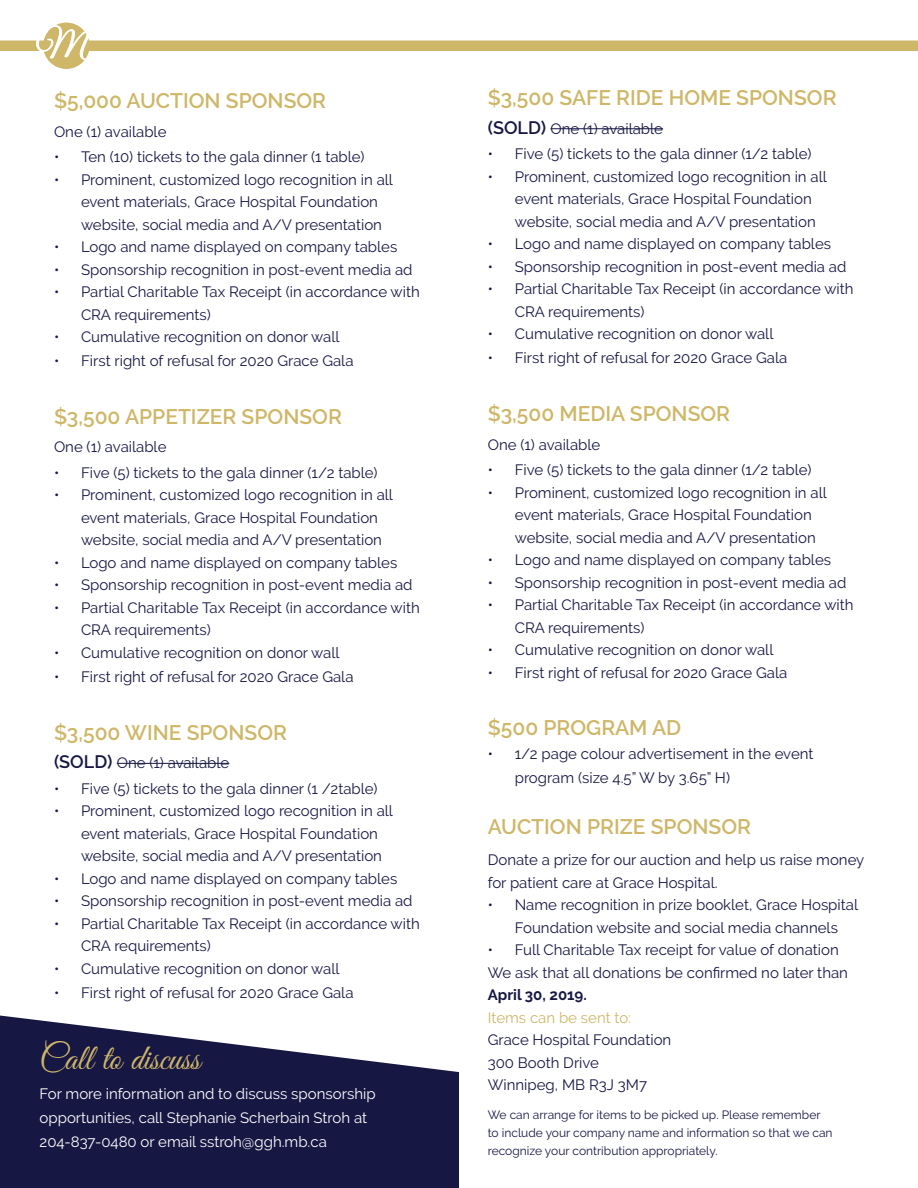
<style>
.page{position:relative;width:918px;height:1188px;background:#fff}
.page>*{position:absolute;margin:0;border:0;box-sizing:border-box;transform-origin:0 0}
.t1{font:36px "Great Vibes";color:#ceb768}
.t2{font:600 21px "Raleway";color:#ceb768}
.t3{font:15px/22.5px "Raleway";color:#171744}
.t4{font:15px/24px "Raleway";color:#fff}
.t5{font:15px "Raleway";color:#ceb768}
.t6{font:700 15px "Raleway";color:#171744}
.t7{font:12px/18px "Raleway";color:#171744}
.s1{font-weight:600;font-size:18px}
</style>
<div class="page">
<hr style="left:117px;top:763px;width:112px;height:1px;background:#171744">
<hr style="left:551px;top:128px;width:112px;height:1px;background:#171744">
<svg style="left:0;top:1015px;width:459px;height:173px;fill:#171744"></svg>
<div style="left:0;top:40px;width:918px;height:11px;background:#ceb768"></div>
<div style="left:43px;top:23px;width:47px;height:46px;background:#ceb768;border-radius:50%"></div>
<svg style="left:36px;top:23px;width:54px;height:37px"></svg>
<h2 class="t2" style="left:54px;top:88px;width:274px">$5,000 AUCTION SPONSOR</h2>
<p class="t3" style="left:54px;top:120px;width:114px">One (1) available</p>
<p class="t3" style="left:54px;top:145px;width:312px">• Ten (10) tickets to the gala dinner (1 table)</p>
<p class="t3" style="left:81px;top:168px;width:314px;text-indent:-27px">• Prominent, customized logo recognition in all event materials, Grace Hospital Foundation website, social media and A/V presentation</p>
<p class="t3" style="left:54px;top:235px;width:345px">• Logo and name displayed on company tables</p>
<p class="t3" style="left:54px;top:258px;width:360px">• Sponsorship recognition in post-event media ad</p>
<p class="t3" style="left:81px;top:280px;width:340px;text-indent:-27px">• Partial Charitable Tax Receipt (in accordance with<br>CRA requirements)</p>
<p class="t3" style="left:54px;top:325px;width:287px">• Cumulative recognition on donor wall</p>
<p class="t3" style="left:54px;top:349px;width:301px">• First right of refusal for 2020 Grace Gala</p>
<h2 class="t2" style="left:54px;top:404px;width:289px">$3,500 APPETIZER SPONSOR</h2>
<p class="t3" style="left:54px;top:436px;width:114px">One (1) available</p>
<p class="t3" style="left:54px;top:461px;width:325px">• Five (5) tickets to the gala dinner (1/2 table)</p>
<p class="t3" style="left:81px;top:484px;width:314px;text-indent:-27px">• Prominent, customized logo recognition in all event materials, Grace Hospital Foundation website, social media and A/V presentation</p>
<p class="t3" style="left:54px;top:551px;width:345px">• Logo and name displayed on company tables</p>
<p class="t3" style="left:54px;top:574px;width:360px">• Sponsorship recognition in post-event media ad</p>
<p class="t3" style="left:81px;top:596px;width:340px;text-indent:-27px">• Partial Charitable Tax Receipt (in accordance with<br>CRA requirements)</p>
<p class="t3" style="left:54px;top:641px;width:287px">• Cumulative recognition on donor wall</p>
<p class="t3" style="left:54px;top:665px;width:301px">• First right of refusal for 2020 Grace Gala</p>
<h2 class="t2" style="left:54px;top:720px;width:235px">$3,500 WINE SPONSOR</h2>
<p class="t3" style="left:54px;top:752px;width:177px"><span class="s1">(SO LD)</span> One (1) available</p>
<p class="t3" style="left:54px;top:777px;width:325px">• Five (5) tickets to the gala dinner (1 /2table)</p>
<p class="t3" style="left:81px;top:800px;width:314px;text-indent:-27px">• Prominent, customized logo recognition in all event materials, Grace Hospital Foundation website, social media and A/V presentation</p>
<p class="t3" style="left:54px;top:867px;width:345px">• Logo and name displayed on company tables</p>
<p class="t3" style="left:54px;top:890px;width:360px">• Sponsorship recognition in post-event media ad</p>
<p class="t3" style="left:81px;top:912px;width:340px;text-indent:-27px">• Partial Charitable Tax Receipt (in accordance with<br>CRA requirements)</p>
<p class="t3" style="left:54px;top:957px;width:287px">• Cumulative recognition on donor wall</p>
<p class="t3" style="left:54px;top:981px;width:301px">• First right of refusal for 2020 Grace Gala</p>
<h1 class="t1" style="left:40px;top:1039px;width:162px">Call to discuss</h1>
<p class="t4" style="left:40px;top:1082px;width:338px">For more information and to discuss sponsorship opportunities, call Stephanie Scherbain Stroh at<br>204-837-0480 or email sstroh@ggh.mb.ca</p>
<h2 class="t2" style="left:488px;top:85px;width:350px">$3,500 SAFE RIDE HOME SPONSOR</h2>
<p class="t3" style="left:488px;top:117px;width:177px"><span class="s1">(SO LD)</span> One (1) available</p>
<p class="t3" style="left:488px;top:143px;width:325px">• Five (5) tickets to the gala dinner (1/2 table)</p>
<p class="t3" style="left:515px;top:165px;width:314px;text-indent:-27px">• Prominent, customized logo recognition in all event materials, Grace Hospital Foundation website, social media and A/V presentation</p>
<p class="t3" style="left:488px;top:233px;width:345px">• Logo and name displayed on company tables</p>
<p class="t3" style="left:488px;top:255px;width:360px">• Sponsorship recognition in post-event media ad</p>
<p class="t3" style="left:515px;top:278px;width:340px;text-indent:-27px">• Partial Charitable Tax Receipt (in accordance with<br>CRA requirements)</p>
<p class="t3" style="left:488px;top:323px;width:287px">• Cumulative recognition on donor wall</p>
<p class="t3" style="left:488px;top:347px;width:301px">• First right of refusal for 2020 Grace Gala</p>
<h2 class="t2" style="left:488px;top:401px;width:244px">$3,500 MEDIA SPONSOR</h2>
<p class="t3" style="left:488px;top:433px;width:114px">One (1) available</p>
<p class="t3" style="left:488px;top:459px;width:325px">• Five (5) tickets to the gala dinner (1/2 table)</p>
<p class="t3" style="left:515px;top:481px;width:314px;text-indent:-27px">• Prominent, customized logo recognition in all event materials, Grace Hospital Foundation website, social media and A/V presentation</p>
<p class="t3" style="left:488px;top:549px;width:345px">• Logo and name displayed on company tables</p>
<p class="t3" style="left:488px;top:571px;width:360px">• Sponsorship recognition in post-event media ad</p>
<p class="t3" style="left:515px;top:594px;width:340px;text-indent:-27px">• Partial Charitable Tax Receipt (in accordance with<br>CRA requirements)</p>
<p class="t3" style="left:488px;top:639px;width:287px">• Cumulative recognition on donor wall</p>
<p class="t3" style="left:488px;top:661px;width:301px">• First right of refusal for 2020 Grace Gala</p>
<h2 class="t2" style="left:488px;top:716px;width:192px">$500 PROGRAM AD</h2>
<p class="t3" style="left:515px;top:742px;width:300px;line-height:24px;text-indent:-27px">• 1/2 page colour advertisement in the event program (size 4.5” W by 3.65” H)</p>
<h2 class="t2" style="left:488px;top:814px;width:15px">AUCTION</h2>
<h2 class="t2" style="left:587px;top:814px;width:166px">PRIZE SPONSOR</h2>
<p class="t3" style="left:488px;top:849px;width:378px">Donate a prize for our auction and help us raise money for patient care at Grace Hospital.</p>
<p class="t3" style="left:488px;top:894px;width:372px;text-align:center">• Name recognition in prize booklet, Grace Hospital<br>Foundation website and social media channels</p>
<p class="t3" style="left:488px;top:939px;width:362px">• Full Charitable Tax receipt for value of donation<br>We ask that all donations be confirmed no later than</p>
<p class="t6" style="left:488px;top:986px;width:101px">April 30, 2019.</p>
<p class="t5" style="left:488px;top:1009px;width:145px">Items can be sent to:</p>
<p class="t3" style="left:488px;top:1029px;width:185px">Grace Hospital Foundation<br>300 Booth Drive<br>Winnipeg, MB R3J 3M7</p>
<p class="t7" style="left:488px;top:1105px;width:346px">We can arrange for items to be picked up. Please remember to include your company name and information so that we can recognize your contribution appropriately.</p>
</div>
